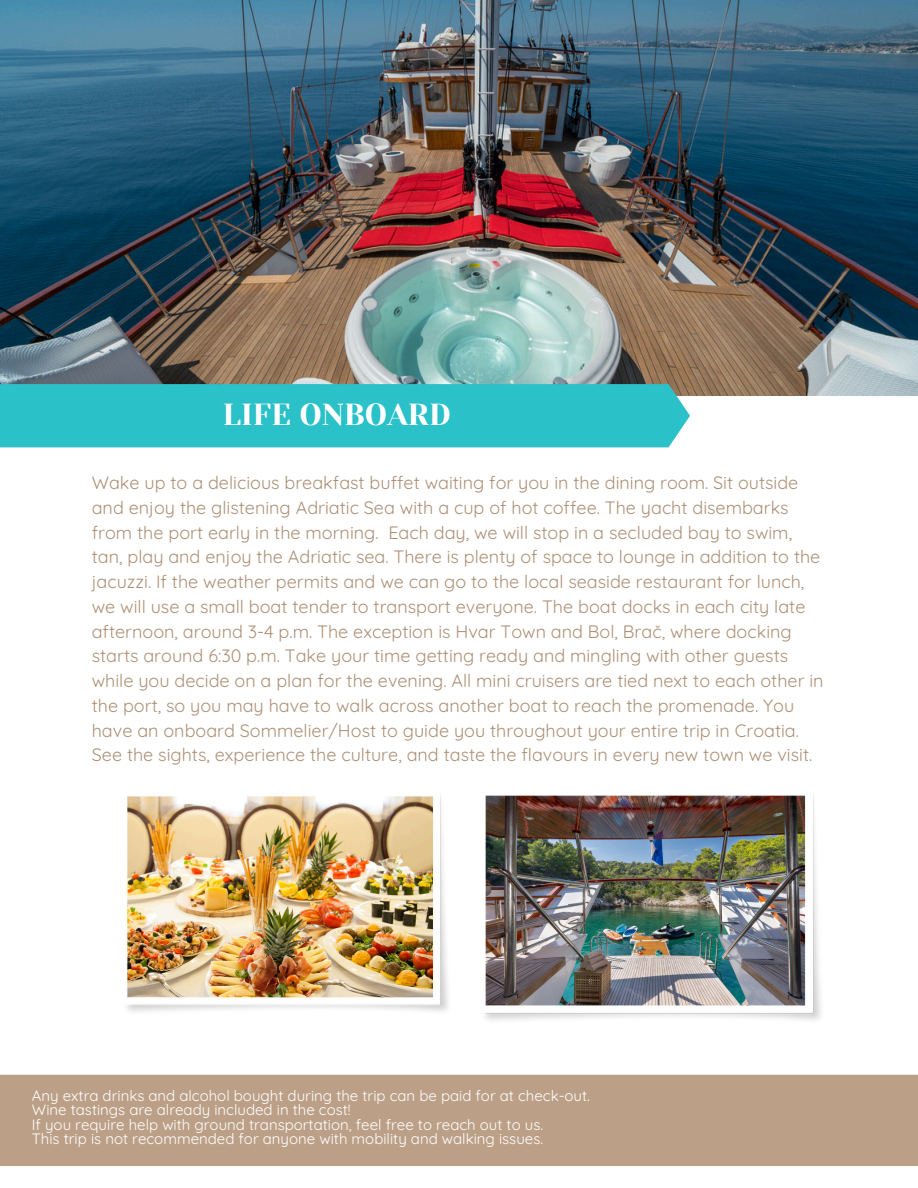
<style>
.page{position:relative;width:918px;height:1188px;background:#fff}
.page>*{position:absolute;margin:0;border:0;box-sizing:border-box;transform-origin:0 0}
.t1{font:30.3px "Yeseva One";color:#fff}
.t2{font:18px/24.8px "Quicksand";color:#ad9177}
.t3{font:15px "Quicksand";color:#fff}
</style>
<div class="page">
<img style="left:0;top:0;width:918px;height:396px">
<div style="left:0;top:1075px;width:918px;height:91px;background:#bba087"></div>
<img style="left:126px;top:796px;width:322px;height:216px">
<img style="left:484px;top:795px;width:337px;height:226px">
<div style="left:0;top:384px;width:690px;height:63px;background:#2bc1c8"></div>
<p class="t1" style="left:223px;top:398px;width:230px">LIFE ONBOARD</p>
<p class="t2" style="left:92px;top:470px;width:733px">Wake up to a delicious breakfast buffet waiting for you in the dining room. Sit outside and enjoy the glistening Adriatic Sea with a cup of hot coffee. The yacht disembarks from the port early in the morning. Each day, we will stop in a secluded bay to swim, tan, play and enjoy the Adriatic sea. There is plenty of space to lounge in addition to the jacuzzi. If the weather permits and we can go to the local seaside restaurant for lunch, we will use a small boat tender to transport everyone. The boat docks in each city late afternoon, around 3-4 p.m. The exception is Hvar Town and Bol, Brač, where docking starts around 6:30 p.m. Take your time getting ready and mingling with other guests while you decide on a plan for the evening. All mini cruisers are tied next to each other in the port, so you may have to walk across another boat to reach the promenade. You have an onboard Sommelier/Host to guide you throughout your entire trip in Croatia.<br>See the sights, experience the culture, and taste the flavours in every new town we visit.</p>
<h2 class="t3" style="left:32px;top:1086px;width:560px">Any extra drinks and alcohol bought during the trip can be paid for at check-out.</h2>
<p class="t3" style="left:32px;top:1100px;width:320px">Wine tastings are already included in the cost!</p>
<p class="t3" style="left:32px;top:1115px;width:513px">If you require help with ground transportation, feel free to reach out to us.</p>
<p class="t3" style="left:32px;top:1129px;width:513px">This trip is not recommended for anyone with mobility and walking issues.</p>
</div>
